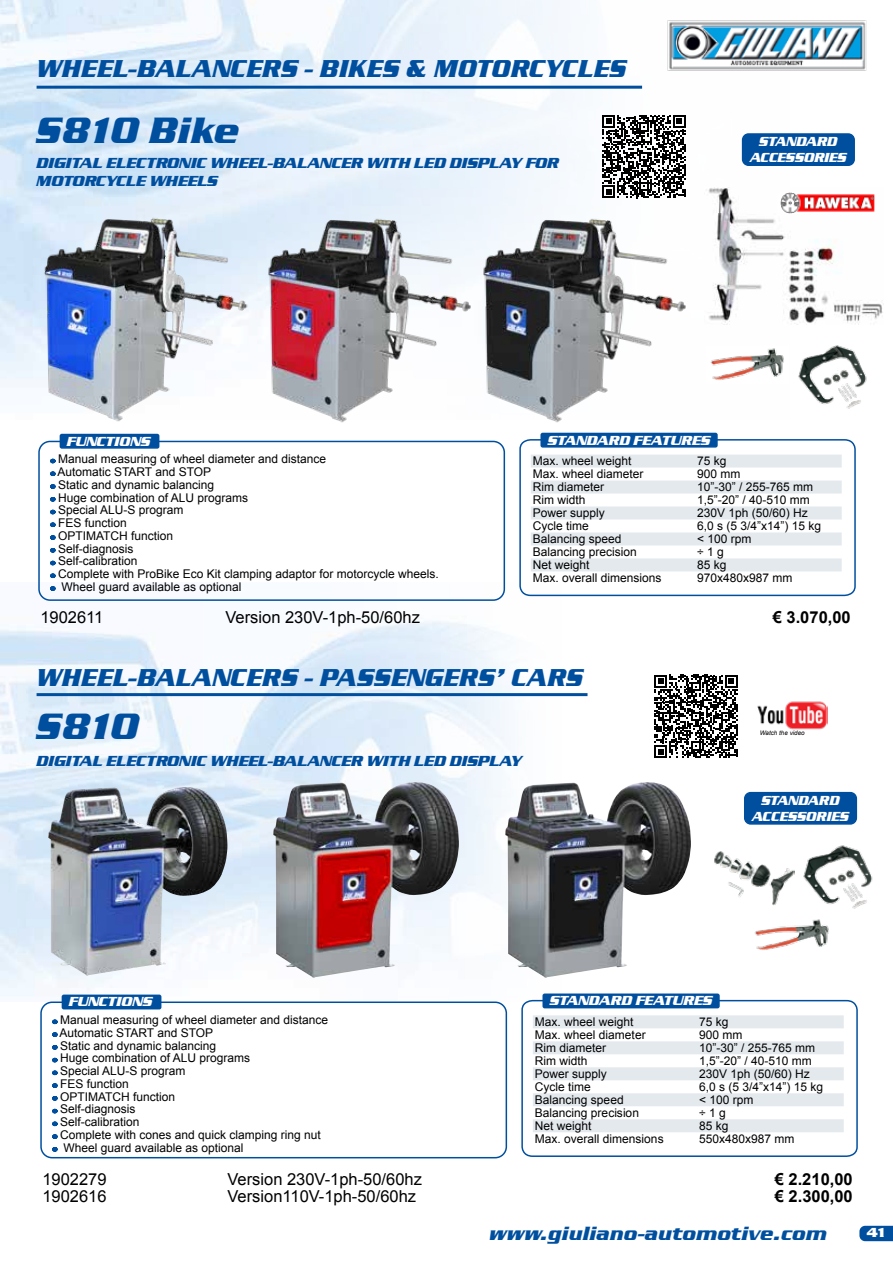
<style>
.page{position:relative;width:893px;height:1263px;background:#fff}
.page>*{position:absolute;margin:0;border:0;box-sizing:border-box;transform-origin:0 0}
.t1{font:italic 700 37.8px "Serpentine D";letter-spacing:.01em;color:#004f9f;scale:.92 1}
.t2{font:italic 700 37.8px "Serpentine D";letter-spacing:-.015em;color:#004f9f;scale:.92 1}
.t3{font:italic 700 25.2px "Serpentine D";letter-spacing:.03em;color:#004f9f;scale:.92 1}
.t4{font:italic 700 19.8px "Serpentine D";letter-spacing:.03em;color:#004f9f;scale:.92 1}
.t5{font:16.5px "Arial";color:#000}
.t6{font:700 16.5px "Arial";color:#000}
.t7{font:italic 700 15px/18px "Serpentine D";color:#004f9f}
.t8{font:italic 700 13.5px "Serpentine D";color:#fff}
.t9{font:italic 700 13.5px/16.2px "Serpentine D";color:#fff;text-align:center;scale:.95 1}
.t10{font:700 13.5px "Serpentine D";color:#fff}
.t11{font:12px "Arial";color:#000}
.t12{font:italic 6.3px "Arial";color:#000}
</style>
<div class="page">
<svg style="left:859px;top:1226px;width:34px;height:15px"></svg>
<img style="left:0;top:0;width:746px;height:387px">
<img style="left:0;top:583px;width:561px;height:419px">
<div style="left:38px;top:441px;width:467px;height:160px;border:2px solid #004f9f;border-radius:11px"></div>
<div style="left:40px;top:1001px;width:467px;height:157px;border:2px solid #004f9f;border-radius:11px"></div>
<hr style="left:37px;top:693px;width:550px;height:3px;background:#004f9f">
<svg style="left:533px;top:1015px;width:311px;height:117px"></svg>
<div style="left:521px;top:1000px;width:337px;height:157px;border:2px solid #004f9f;border-radius:10px"></div>
<div style="left:62px;top:995px;width:99px;height:14px;background:#004f9f;border-radius:2px"></div>
<div style="left:62px;top:994px;width:99px;height:15px;border:2px solid #004f9f;border-radius:2px"></div>
<div style="left:543px;top:994px;width:176px;height:14px;background:#004f9f;border-radius:2px"></div>
<div style="left:542px;top:993px;width:178px;height:15px;border:2px solid #004f9f;border-radius:2px"></div>
<img style="left:757px;top:701px;width:70px;height:29px">
<img style="left:663px;top:18px;width:204px;height:56px">
<img style="left:273px;top:782px;width:186px;height:196px">
<img style="left:505px;top:782px;width:186px;height:196px">
<img style="left:803px;top:845px;width:70px;height:64px">
<img style="left:714px;top:851px;width:80px;height:55px">
<img style="left:754px;top:919px;width:75px;height:31px">
<div style="left:745px;top:793px;width:111px;height:31px;background:#004f9f;border-radius:6px"></div>
<div style="left:744px;top:792px;width:113px;height:33px;border:2px solid #004f9f;border-radius:6px"></div>
<hr style="left:37px;top:86px;width:605px;height:3px;background:#004f9f">
<img style="left:7px;top:112px;width:228px;height:416px">
<img style="left:235px;top:85px;width:215px;height:359px">
<img style="left:450px;top:85px;width:277px;height:417px">
<svg style="left:531px;top:455px;width:311px;height:116px"></svg>
<div style="left:519px;top:439px;width:337px;height:157px;border:2px solid #004f9f;border-radius:10px"></div>
<div style="left:60px;top:434px;width:99px;height:14px;background:#004f9f;border-radius:2px"></div>
<div style="left:60px;top:434px;width:99px;height:15px;border:2px solid #004f9f;border-radius:2px"></div>
<div style="left:541px;top:433px;width:176px;height:14px;background:#004f9f;border-radius:2px"></div>
<div style="left:540px;top:433px;width:178px;height:15px;border:2px solid #004f9f;border-radius:2px"></div>
<img style="left:48px;top:787px;width:179px;height:189px">
<svg style="left:602px;top:115px;width:84px;height:83px"></svg>
<svg style="left:654px;top:675px;width:84px;height:83px"></svg>
<div style="left:743px;top:134px;width:111px;height:31px;background:#004f9f;border-radius:6px"></div>
<div style="left:742px;top:133px;width:113px;height:33px;border:2px solid #004f9f;border-radius:6px"></div>
<div style="left:706px;top:346px;width:83px;height:38px;background:#fff"></div>
<img style="left:710px;top:348px;width:74px;height:32px">
<img style="left:705px;top:188px;width:178px;height:136px">
<div style="left:777px;top:193px;width:101px;height:20px;background:#fff;border-radius:3px"></div>
<img style="left:780px;top:193px;width:95px;height:20px">
<img style="left:798px;top:345px;width:69px;height:64px">
<h2 class="t3" style="left:37px;top:54px;width:642px">WHEEL-BALANCERS - BIKES &amp; MOTORCYCLES</h2>
<h1 class="t1" style="left:37px;top:109px;width:222px">S810 Bike</h1>
<p class="t7" style="left:37px;top:154px;width:524px">DIGITAL ELECTRONIC WHEEL-BALANCER WITH LED DISPLAY FOR<br>MOTORCYCLE WHEELS</p>
<p class="t9" style="left:750px;top:133px;width:103px">STANDARD<br>ACCESSORIES</p>
<p class="t8" style="left:67px;top:433px;width:85px">FUNCTIONS</p>
<p class="t8" style="left:548px;top:432px;width:164px">STANDARD FEATURES</p>
<p class="t11" style="left:58px;top:451px;width:270px">Manual measuring of wheel diameter and distance</p>
<p class="t11" style="left:57px;top:464px;width:155px">Automatic START and STOP</p>
<p class="t11" style="left:58px;top:477px;width:158px">Static and dynamic balancing</p>
<p class="t11" style="left:58px;top:489px;width:192px">Huge combination of ALU programs</p>
<p class="t11" style="left:58px;top:502px;width:127px">Special ALU-S program</p>
<p class="t11" style="left:58px;top:515px;width:70px">FES function</p>
<p class="t11" style="left:58px;top:528px;width:117px">OPTIMATCH function</p>
<p class="t11" style="left:58px;top:540px;width:77px">Self-diagnosis</p>
<p class="t11" style="left:58px;top:553px;width:81px">Self-calibration</p>
<p class="t11" style="left:58px;top:566px;width:382px">Complete with ProBike Eco Kit clamping adaptor for motorcycle wheels.</p>
<p class="t11" style="left:61px;top:579px;width:182px">Wheel guard available as optional</p>
<p class="t11" style="left:533px;top:453px;width:100px">Max. wheel weight</p>
<p class="t11" style="left:697px;top:453px;width:31px">75 kg</p>
<p class="t11" style="left:533px;top:466px;width:112px">Max. wheel diameter</p>
<p class="t11" style="left:697px;top:466px;width:45px">900 mm</p>
<p class="t11" style="left:533px;top:479px;width:73px">Rim diameter</p>
<p class="t11" style="left:697px;top:479px;width:118px">10”-30” / 255-765 mm</p>
<p class="t11" style="left:533px;top:492px;width:54px">Rim width</p>
<p class="t11" style="left:697px;top:492px;width:114px">1,5”-20” / 40-510 mm</p>
<p class="t11" style="left:533px;top:505px;width:74px">Power supply</p>
<p class="t11" style="left:697px;top:505px;width:112px">230V 1ph (50/60) Hz</p>
<p class="t11" style="left:533px;top:518px;width:58px">Cycle time</p>
<p class="t11" style="left:697px;top:518px;width:126px">6,0 s (5 3/4”x14”) 15 kg</p>
<p class="t11" style="left:533px;top:531px;width:90px">Balancing speed</p>
<p class="t11" style="left:697px;top:531px;width:56px">&lt; 100 rpm</p>
<p class="t11" style="left:533px;top:544px;width:106px">Balancing precision</p>
<p class="t11" style="left:697px;top:544px;width:28px">÷ 1 g</p>
<p class="t11" style="left:533px;top:557px;width:58px">Net weight</p>
<p class="t11" style="left:697px;top:557px;width:31px">85 kg</p>
<p class="t11" style="left:533px;top:570px;width:130px">Max. overall dimensions</p>
<p class="t11" style="left:697px;top:570px;width:97px">970x480x987 mm</p>
<h3 class="t5" style="left:40px;top:607px;width:65px">1902611</h3>
<h3 class="t5" style="left:225px;top:607px;width:196px">Version 230V-1ph-50/60hz</h3>
<h3 class="t6" style="left:773px;top:607px;width:79px">€ 3.070,00</h3>
<h2 class="t3" style="left:37px;top:663px;width:595px">WHEEL-BALANCERS - PASSENGERS’ CARS</h2>
<h1 class="t2" style="left:37px;top:704px;width:112px">S810</h1>
<p class="t7" style="left:37px;top:752px;width:487px">DIGITAL ELECTRONIC WHEEL-BALANCER WITH LED DISPLAY</p>
<p class="t12" style="left:760px;top:728px;width:47px">Watch the video</p>
<p class="t9" style="left:752px;top:792px;width:103px">STANDARD<br>ACCESSORIES</p>
<p class="t8" style="left:69px;top:994px;width:85px">FUNCTIONS</p>
<p class="t8" style="left:550px;top:993px;width:164px">STANDARD FEATURES</p>
<p class="t11" style="left:60px;top:1012px;width:270px">Manual measuring of wheel diameter and distance</p>
<p class="t11" style="left:59px;top:1025px;width:155px">Automatic START and STOP</p>
<p class="t11" style="left:60px;top:1037px;width:158px">Static and dynamic balancing</p>
<p class="t11" style="left:60px;top:1050px;width:192px">Huge combination of ALU programs</p>
<p class="t11" style="left:60px;top:1063px;width:127px">Special ALU-S program</p>
<p class="t11" style="left:60px;top:1076px;width:70px">FES function</p>
<p class="t11" style="left:60px;top:1088px;width:117px">OPTIMATCH function</p>
<p class="t11" style="left:60px;top:1101px;width:77px">Self-diagnosis</p>
<p class="t11" style="left:60px;top:1114px;width:81px">Self-calibration</p>
<p class="t11" style="left:60px;top:1127px;width:262px">Complete with cones and quick clamping ring nut</p>
<p class="t11" style="left:63px;top:1139px;width:182px">Wheel guard available as optional</p>
<h3 class="t5" style="left:42px;top:1169px;width:66px">1902279</h3>
<h3 class="t5" style="left:227px;top:1169px;width:196px">Version 230V-1ph-50/60hz</h3>
<h3 class="t6" style="left:775px;top:1168px;width:79px">€ 2.210,00</h3>
<h3 class="t5" style="left:42px;top:1185px;width:66px">1902616</h3>
<h3 class="t5" style="left:227px;top:1185px;width:190px">Version110V-1ph-50/60hz</h3>
<h3 class="t6" style="left:775px;top:1185px;width:79px">€ 2.300,00</h3>
<p class="t11" style="left:535px;top:1014px;width:100px">Max. wheel weight</p>
<p class="t11" style="left:699px;top:1014px;width:31px">75 kg</p>
<p class="t11" style="left:535px;top:1027px;width:112px">Max. wheel diameter</p>
<p class="t11" style="left:699px;top:1027px;width:45px">900 mm</p>
<p class="t11" style="left:535px;top:1040px;width:73px">Rim diameter</p>
<p class="t11" style="left:699px;top:1040px;width:118px">10”-30” / 255-765 mm</p>
<p class="t11" style="left:535px;top:1053px;width:54px">Rim width</p>
<p class="t11" style="left:699px;top:1053px;width:114px">1,5”-20” / 40-510 mm</p>
<p class="t11" style="left:535px;top:1066px;width:74px">Power supply</p>
<p class="t11" style="left:699px;top:1066px;width:112px">230V 1ph (50/60) Hz</p>
<p class="t11" style="left:535px;top:1079px;width:58px">Cycle time</p>
<p class="t11" style="left:699px;top:1079px;width:126px">6,0 s (5 3/4”x14”) 15 kg</p>
<p class="t11" style="left:535px;top:1092px;width:90px">Balancing speed</p>
<p class="t11" style="left:699px;top:1092px;width:56px">&lt; 100 rpm</p>
<p class="t11" style="left:535px;top:1105px;width:106px">Balancing precision</p>
<p class="t11" style="left:699px;top:1105px;width:28px">÷ 1 g</p>
<p class="t11" style="left:535px;top:1118px;width:58px">Net weight</p>
<p class="t11" style="left:699px;top:1118px;width:31px">85 kg</p>
<p class="t11" style="left:535px;top:1131px;width:130px">Max. overall dimensions</p>
<p class="t11" style="left:699px;top:1131px;width:97px">550x480x987 mm</p>
<h3 class="t4" style="left:489px;top:1222px;width:369px">www.giuliano-automotive.com</h3>
<p class="t10" style="left:867px;top:1225px;width:22px">41</p>
</div>
